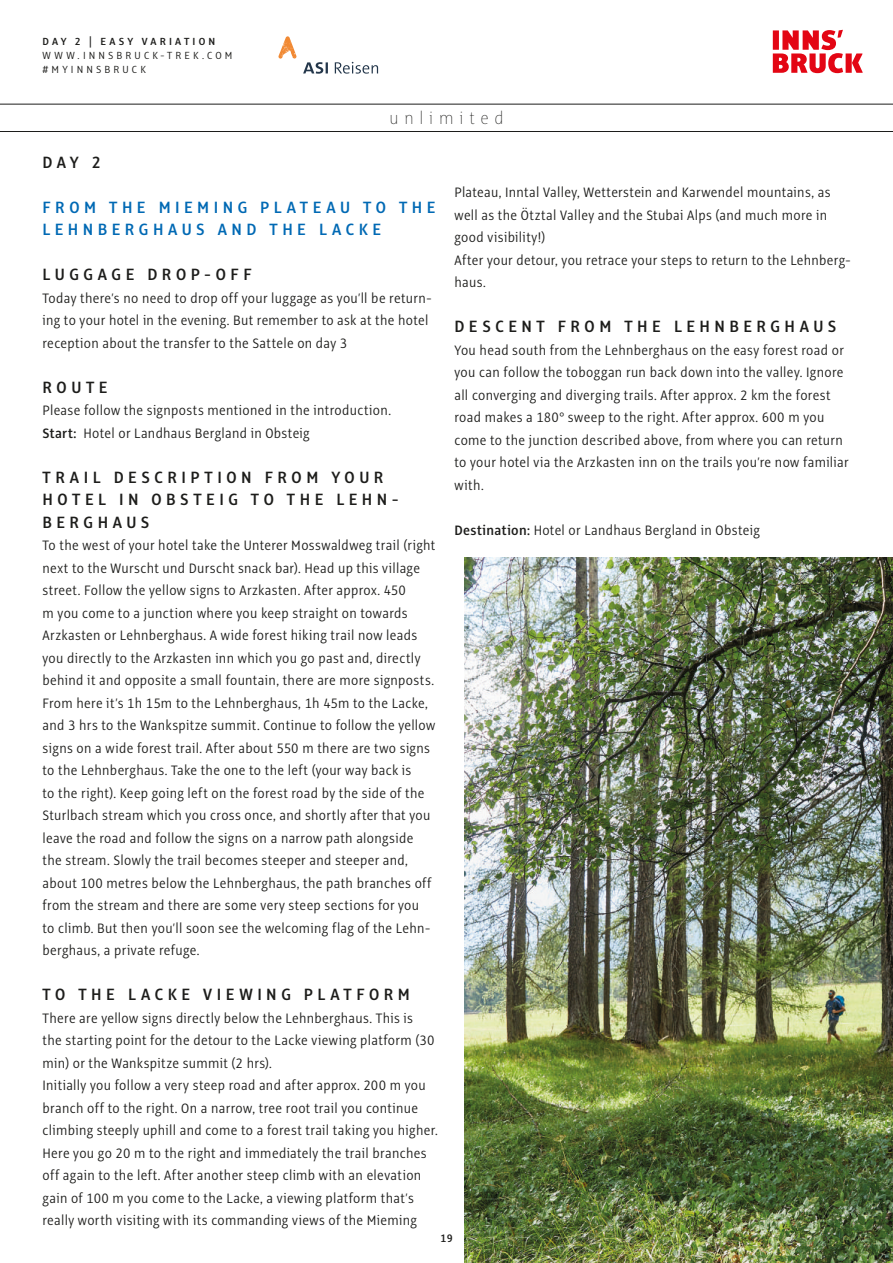
<style>
.page{position:relative;width:893px;height:1263px;background:#fff}
.page>*{position:absolute;margin:0;border:0;box-sizing:border-box;transform-origin:0 0}
.t1{font:100 18.75px "Alto Con";letter-spacing:.3em;color:#1d1d1b}
.t2{font:600 18px/22.5px "Alto Con";letter-spacing:.25em;color:#1d1d1b}
.t3{font:600 18px/22.5px "Alto Con";letter-spacing:.245em;color:#0069b4}
.t4{font:300 15px/22.5px "Alto Con";letter-spacing:.02em;color:#1d1d1b}
.t5{font:600 12px "Alto Con";color:#1d1d1b}
.t6{font:300 11.4px/14px "Alto Con";letter-spacing:.26em;color:#1d1d1b}
.t7{font:600 11.4px "Alto Con";letter-spacing:.27em;color:#1d1d1b}
.s1{font-weight:600}
</style>
<div class="page">
<svg style="left:773px;top:30px;width:90px;height:43px"></svg>
<hr style="left:0;top:104px;width:893px;height:1px;background:#1d1d1b">
<hr style="left:0;top:131px;width:893px;height:1px;background:#1d1d1b">
<svg style="left:303px;top:62px;width:75px;height:12px"></svg>
<svg style="left:278px;top:36px;width:18px;height:23px"></svg>
<img style="left:464px;top:557px;width:429px;height:706px">
<p class="t7" style="left:43px;top:35px;width:174px">DAY 2 | EASY VARIATION</p>
<p class="t6" style="left:43px;top:48px;width:192px">WWW.INNSBRUCK-TREK.COM #MYINNSBRUCK</p>
<p class="t1" style="left:389px;top:108px;width:116px">unlimited</p>
<p class="t2" style="left:43px;top:150px;width:60px">DAY 2</p>
<p class="t3" style="left:43px;top:195px;width:395px">FROM THE MIEMING PLATEAU TO THE<br>LEHNBERGHAUS AND THE LACKE</p>
<p class="t2" style="left:43px;top:263px;width:211px">LUGGAGE DROP-OFF</p>
<p class="t4" style="left:43px;top:286px;width:390px">Today there’s no need to drop off your luggage as you’ll be return&shy;ing to your hotel in the evening. But remember to ask at the hotel reception about the transfer to the Sattele on day 3</p>
<p class="t2" style="left:43px;top:375px;width:67px">ROUTE</p>
<p class="t4" style="left:43px;top:399px;width:350px">Please follow the signposts mentioned in the introduction.<br><span class="s1">Start:</span> Hotel or Landhaus Bergland in Obsteig</p>
<p class="t2" style="left:43px;top:465px;width:357px">TRAIL DESCRIPTION FROM YOUR<br>HOTEL IN OBSTEIG TO THE LEHN-<br>BERGHAUS</p>
<p class="t4" style="left:43px;top:534px;width:394px">To the west of your hotel take the Unterer Mosswaldweg trail (right next to the Wurscht und Durscht snack bar). Head up this village street. Follow the yellow signs to Arzkasten. After approx. 450<br>m you come to a junction where you keep straight on towards Arzkasten or Lehnberghaus. A wide forest hiking trail now leads you directly to the Arzkasten inn which you go past and, directly behind it and opposite a small fountain, there are more signposts.<br>From here it’s 1h 15m to the Lehnberghaus, 1h 45m to the Lacke, and 3 hrs to the Wankspitze summit. Continue to follow the yellow signs on a wide forest trail. After about 550 m there are two signs to the Lehnberghaus. Take the one to the left (your way back is<br>to the right). Keep going left on the forest road by the side of the Sturlbach stream which you cross once, and shortly after that you leave the road and follow the signs on a narrow path alongside the stream. Slowly the trail becomes steeper and steeper and, about 100 metres below the Lehnberghaus, the path branches off from the stream and there are some very steep sections for you<br>to climb. But then you’ll soon see the welcoming flag of the Lehn&shy;berghaus, a private refuge.</p>
<p class="t2" style="left:43px;top:983px;width:369px">TO THE LACKE VIEWING PLATFORM</p>
<p class="t4" style="left:43px;top:1006px;width:397px">There are yellow signs directly below the Lehnberghaus. This is<br>the starting point for the detour to the Lacke viewing platform (30 min) or the Wankspitze summit (2 hrs).<br>Initially you follow a very steep road and after approx. 200 m you branch off to the right. On a narrow, tree root trail you continue climbing steeply uphill and come to a forest trail taking you higher.<br>Here you go 20 m to the right and immediately the trail branches off again to the left. After another steep climb with an elevation gain of 100 m you come to the Lacke, a viewing platform that’s really worth visiting with its commanding views of the Mieming</p>
<p class="t4" style="left:454px;top:181px;width:398px">Plateau, Inntal Valley, Wetterstein and Karwendel mountains, as well as the Ötztal Valley and the Stubai Alps (and much more in good visibility!)<br>After your detour, you retrace your steps to return to the Lehnberg&shy;haus.</p>
<p class="t2" style="left:454px;top:315px;width:383px">DESCENT FROM THE LEHNBERGHAUS</p>
<p class="t4" style="left:454px;top:338px;width:396px">You head south from the Lehnberghaus on the easy forest road or you can follow the toboggan run back down into the valley. Ignore all converging and diverging trails. After approx. 2 km the forest road makes a 180° sweep to the right. After approx. 600 m you come to the junction described above, from where you can return to your hotel via the Arzkasten inn on the trails you’re now familiar with.</p>
<p class="t4" style="left:454px;top:518px;width:307px"><span class="s1">Destination:</span> Hotel or Landhaus Bergland in Obsteig</p>
<p class="t5" style="left:440px;top:1231px;width:14px">19</p>
</div>
